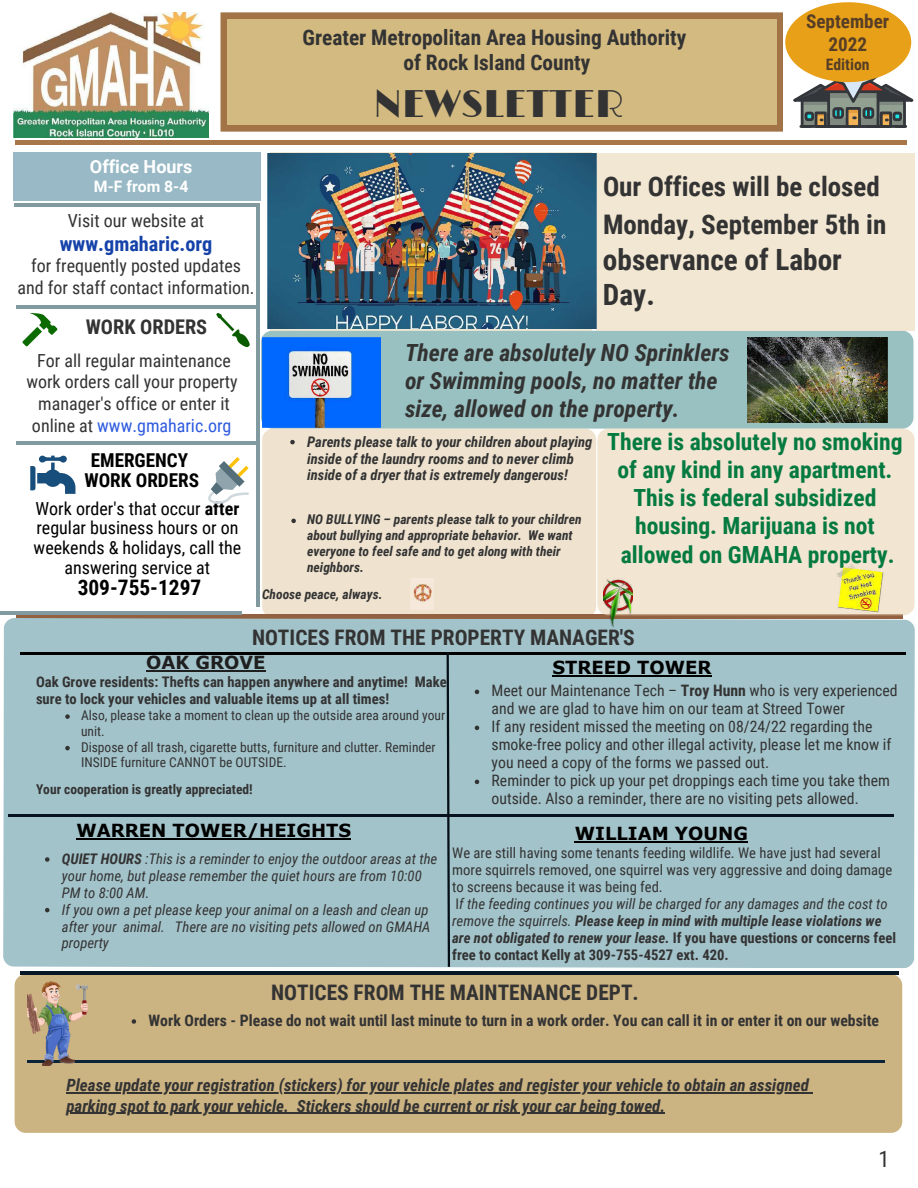
<style>
.page{position:relative;width:918px;height:1188px;background:#fff}
.page>*{position:absolute;margin:0;border:0;box-sizing:border-box;transform-origin:0 0}
.t1{font:38.25px "Limelight";color:#333}
.t2{font:700 29.25px/34.8px "Roboto Condensed";color:#333}
.t3{font:700 27px/38.2px "Roboto Condensed";color:#333}
.t4{font:700 23.7px/28.2px "Roboto Condensed";color:#047a40;text-align:center}
.t5{font:italic 700 23.7px/28.2px "Roboto Condensed";color:#333}
.t6{font:22.5px "Roboto Condensed";color:#333}
.t7{font:700 21.3px/24.8px "Roboto Condensed";color:#333;text-align:center}
.t8{font:700 21.3px "Roboto Condensed";color:#000}
.t9{font:700 20.25px "Roboto Condensed";color:#1542a9}
.t10{font:700 20.25px "Roboto Condensed";color:#333}
.t11{font:700 19.2px/20.2px "Roboto Condensed";color:#000;text-align:center}
.t12{font:700 19.2px/22.5px "Roboto Condensed";color:#573e26;text-align:center}
.t13{font:18px/21.8px "Roboto Condensed";color:#333;text-align:center}
.t14{font:18px/19.5px "Roboto Condensed";color:#000;text-align:center}
.t15{font:700 18px "Verdana";color:#000}
.t16{font:700 18px "Roboto";color:#fff}
.t17{font:700 18px "Verdana";color:#1f1f1f}
.t18{font:italic 700 16.8px/20.2px "Roboto Condensed";color:#333}
.t19{font:15.75px/18px "Roboto Condensed";color:#333}
.t20{font:700 15.75px "Roboto Condensed";color:#333}
.t21{font:700 15.75px "Roboto";color:#fff}
.t22{font:700 15.75px "Roboto Condensed";color:#573e26}
.t23{font:14.7px/16.8px "Roboto Condensed";color:#333}
.t24{font:italic 14.7px/16.8px "Roboto Condensed";color:#333}
.t25{font:italic 700 14.7px/16.8px "Roboto Condensed";color:#333}
.t26{font:700 14.7px/16.8px "Roboto Condensed";color:#333}
.t27{font:italic 700 13.5px/15.8px "Roboto Condensed";color:#333}
.t28{font:13.5px/15.8px "Roboto Condensed";color:#333}
.t29{font:700 13.5px "Roboto Condensed";color:#333}
.s1{color:#2e5bde}
.s2{font-weight:700}
.s3{font-style:italic}
.s4{font-weight:700;font-style:italic}
</style>
<div class="page">
<div style="left:221px;top:12px;width:562px;height:120px;border:7px solid #a27347"></div>
<div style="left:227px;top:19px;width:549px;height:106px;background:#d3ba81"></div>
<div style="left:15px;top:974px;width:887px;height:159px;background:#ccb382"></div>
<div style="left:14px;top:152px;width:247px;height:48px;background:#98b9c5"></div>
<div style="left:261px;top:331px;width:653px;height:98px;background:#99c1c1"></div>
<div style="left:262px;top:429px;width:334px;height:185px;background:#efe3cf"></div>
<div style="left:16px;top:614px;width:886px;height:5px;background:#926141"></div>
<div style="left:3px;top:618px;width:912px;height:350px;background:#a3c3ca"></div>
<svg style="left:132px;top:1019px;width:4px;height:5px"></svg>
<hr style="left:16px;top:141px;width:891px;height:4px;background:#a87749">
<hr style="left:257px;top:207px;width:3px;height:399px;background:#809aa0">
<hr style="left:0;top:611px;width:242px;height:3px;background:#809aa0">
<svg style="left:22px;top:313px;width:35px;height:33px"></svg>
<svg style="left:216px;top:313px;width:34px;height:34px"></svg>
<img style="left:14px;top:12px;width:194px;height:125px">
<hr style="left:16px;top:305px;width:242px;height:3px;background:#809aa0">
<hr style="left:16px;top:441px;width:242px;height:3px;background:#809aa0">
<hr style="left:15px;top:204px;width:245px;height:3px;background:#809aa0">
<svg style="left:30px;top:456px;width:45px;height:38px"></svg>
<svg style="left:208px;top:457px;width:41px;height:47px"></svg>
<div style="left:270px;top:152px;width:322px;height:179px;background:#e6dbbf;opacity:.66"></div>
<div style="left:596px;top:153px;width:319px;height:178px;background:#f2e7d3"></div>
<div style="left:597px;top:429px;width:318px;height:186px;background:#f2e5d2"></div>
<hr style="left:20px;top:652px;width:886px;height:3px;background:#000">
<svg style="left:447px;top:652px;width:3px;height:315px"></svg>
<hr style="left:27px;top:1061px;width:857px;height:2px;background:#0b2438">
<img style="left:27px;top:981px;width:61px;height:84px">
<hr style="left:146px;top:670px;width:120px;height:2px;background:#1f1f1f">
<hr style="left:552px;top:675px;width:159px;height:1px;background:#000">
<hr style="left:77px;top:838px;width:274px;height:1px;background:#000">
<hr style="left:575px;top:841px;width:173px;height:2px;background:#000">
<hr style="left:20px;top:971px;width:879px;height:3px;background:#071724">
<hr style="left:8px;top:814px;width:885px;height:3px;background:#06121d">
<svg style="left:45px;top:857px;width:5px;height:5px"></svg>
<svg style="left:45px;top:908px;width:5px;height:4px"></svg>
<svg style="left:785px;top:2px;width:129px;height:126px"></svg>
<img style="left:411px;top:578px;width:23px;height:32px">
<hr style="left:66px;top:1092px;width:743px;height:1px;background:#333">
<hr style="left:66px;top:1113px;width:599px;height:1px;background:#333">
<svg style="left:290px;top:440px;width:5px;height:4px"></svg>
<svg style="left:291px;top:519px;width:5px;height:4px"></svg>
<img style="left:834px;top:560px;width:53px;height:55px">
<img style="left:603px;top:578px;width:29px;height:55px">
<img style="left:262px;top:338px;width:118px;height:90px">
<svg style="left:475px;top:690px;width:4px;height:4px"></svg>
<svg style="left:475px;top:726px;width:4px;height:4px"></svg>
<svg style="left:475px;top:780px;width:4px;height:4px"></svg>
<svg style="left:65px;top:714px;width:5px;height:5px"></svg>
<svg style="left:65px;top:746px;width:5px;height:4px"></svg>
<img style="left:747px;top:338px;width:141px;height:85px">
<img style="left:268px;top:153px;width:328px;height:175px">
<h3 class="t7" style="left:303px;top:24px;width:385px">Greater Metropolitan Area Housing Authority of Rock Island County</h3>
<h1 class="t1" style="left:374px;top:82px;width:251px">NEWSLETTER</h1>
<h3 class="t12" style="left:806px;top:9px;width:85px">September<br>2022</h3>
<p class="t22" style="left:826px;top:53px;width:45px">Edition</p>
<p class="t16" style="left:90px;top:154px;width:104px">Office Hours</p>
<p class="t21" style="left:94px;top:176px;width:96px">M-F from 8-4</p>
<p class="t13" style="left:68px;top:209px;width:138px">Visit our website at</p>
<h3 class="t9" style="left:60px;top:229px;width:154px">www.gmaharic.org</h3>
<p class="t13" style="left:18px;top:255px;width:239px;line-height:21.3px">for frequently posted updates and for staff contact information.</p>
<h3 class="t10" style="left:86px;top:313px;width:123px">WORK ORDERS</h3>
<p class="t13" style="left:26px;top:349px;width:213px">For all regular maintenance work orders call your property manager's office or enter it online at <span class="s1">www.gmaharic.org</span></p>
<h3 class="t11" style="left:84px;top:449px;width:116px">EMERGENCY<br>WORK ORDERS</h3>
<p class="t14" style="left:34px;top:498px;width:209px">Work order's that occur <span class="s2">after </span>regular business hours or on weekends &amp; holidays, call the answering service at</p>
<h3 class="t8" style="left:78px;top:573px;width:125px">309-755-1297</h3>
<h3 class="t3" style="left:603px;top:166px;width:285px">Our Offices will be closed<br>Monday, September 5th in</h3>
<h2 class="t2" style="left:603px;top:241px;width:240px">observance of Labor<br>Day.</h2>
<h3 class="t5" style="left:405px;top:338px;width:326px">There are absolutely NO Sprinklers or Swimming pools, no matter the size, allowed on the property.</h3>
<p class="t25" style="left:307px;top:432px;width:287px">Parents please talk to your children about playing inside of the laundry rooms and to never climb inside of a dryer that is extremely dangerous!</p>
<p class="t27" style="left:307px;top:511px;width:276px">NO BULLYING – parents please talk to your children about bullying and appropriate behavior. We want everyone to feel safe and to get along with their neighbors.</p>
<p class="t27" style="left:262px;top:585px;width:122px">Choose peace, always.</p>
<h3 class="t4" style="left:607px;top:427px;width:297px">There is absolutely no smoking of any kind in any apartment.<br>This is federal subsidized housing. Marijuana is not allowed on GMAHA property.</h3>
<h3 class="t7" style="left:252px;top:624px;width:384px">NOTICES FROM THE PROPERTY MANAGER'S</h3>
<p class="t17" style="left:146px;top:650px;width:121px">OAK GROVE</p>
<p class="t15" style="left:552px;top:655px;width:161px">STREED TOWER</p>
<p class="t26" style="left:36px;top:673px;width:412px">Oak Grove residents: Thefts can happen anywhere and anytime! Make sure to lock your vehicles and valuable items up at all times!</p>
<p class="t28" style="left:81px;top:707px;width:366px">Also, please take a moment to clean up the outside area around your unit.<br>Dispose of all trash, cigarette butts, furniture and clutter. Reminder INSIDE furniture CANNOT be OUTSIDE.</p>
<p class="t29" style="left:36px;top:780px;width:218px">Your cooperation is greatly appreciated!</p>
<p class="t19" style="left:492px;top:681px;width:408px">Meet our Maintenance Tech – <span class="s2">Troy Hunn</span> who is very experienced and we are glad to have him on our team at Streed Tower<br>If any resident missed the meeting on 08/24/22 regarding the smoke-free policy and other illegal activity, please let me know if you need a copy of the forms we passed out.<br>Reminder to pick up your pet droppings each time you take them outside. Also a reminder, there are no visiting pets allowed.</p>
<p class="t15" style="left:76px;top:818px;width:276px">WARREN TOWER/HEIGHTS</p>
<p class="t15" style="left:575px;top:821px;width:175px">WILLIAM YOUNG</p>
<p class="t24" style="left:62px;top:850px;width:377px"><span class="s2">QUIET HOURS</span> :This is a reminder to enjoy the outdoor areas at the your home, but please remember the quiet hours are from 10:00<br>PM to 8:00 AM.<br>If you own a pet please keep your animal on a leash and clean up after your animal. There are no visiting pets allowed on GMAHA property</p>
<p class="t23" style="left:452px;top:844px;width:445px">We are still having some tenants feeding wildlife. We have just had several more squirrels removed, one squirrel was very aggressive and doing damage to screens because it was being fed.<br>I<span class="s3">f the feeding continues you will be charged for any damages and the cost to remove the squirrels.</span> <span class="s4">Please keep in mind with multiple lease violations we are not obligated to renew your lease.</span> <span class="s2">If you have questions or concerns feel free to contact Kelly at 309-755-4527 ext. 420.</span></p>
<h3 class="t7" style="left:271px;top:979px;width:369px">NOTICES FROM THE MAINTENANCE DEPT.</h3>
<p class="t20" style="left:148px;top:1009px;width:732px">Work Orders - Please do not wait until last minute to turn in a work order. You can call it in or enter it on our website</p>
<p class="t18" style="left:66px;top:1075px;width:744px">Please update your registration (stickers) for your vehicle plates and register your vehicle to obtain an assigned parking spot to park your vehicle. Stickers should be current or risk your car being towed.</p>
<h3 class="t6" style="left:879px;top:1143px;width:13px">1</h3>
</div>
